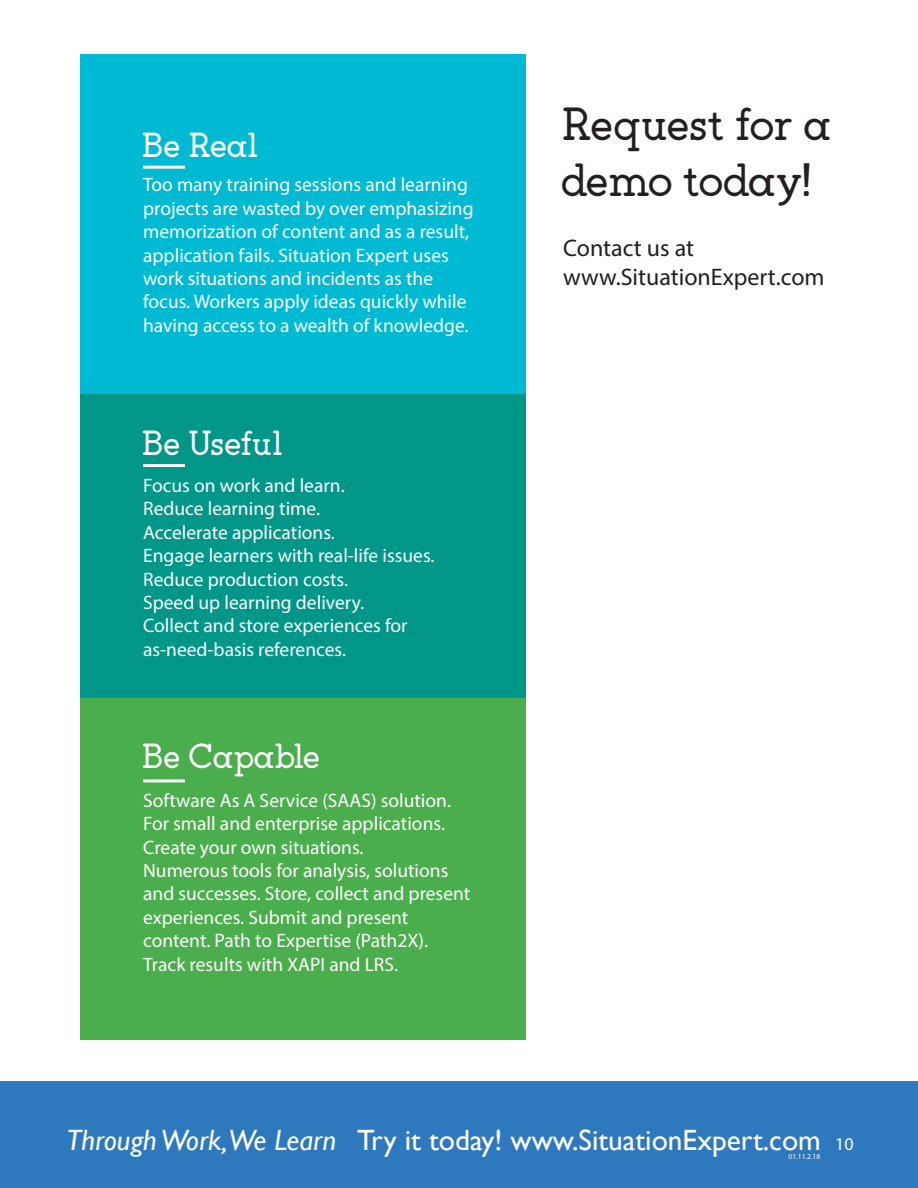
<style>
.page{position:relative;width:918px;height:1188px;background:#fff}
.page>*{position:absolute;margin:0;border:0;box-sizing:border-box;transform-origin:0 0}
.t1{font:46.5px/55.8px "Flagship Slab";letter-spacing:-.015em;color:#231f20}
.t2{font:34.8px "Flagship Slab";color:#fff}
.t3{font:29.4px "Gill Sans";color:#fcfdff}
.t4{font:24px/28.8px "Myriad Pro";color:#231f20}
.t5{font:19.5px/23.4px "Myriad Pro";color:#fff}
.t6{font:18px "Myriad Pro";color:#fff}
.t7{font:7.5px "Myriad Pro";color:#fff}
.s1{font-style:italic}
</style>
<div class="page">
<div style="left:0;top:1082px;width:918px;height:106px;background:#2e79bd"></div>
<div style="left:80px;top:54px;width:445px;height:345px;background:#00bad3"></div>
<div style="left:80px;top:394px;width:445px;height:304px;background:#009788"></div>
<div style="left:80px;top:698px;width:445px;height:341px;background:#4bae4d"></div>
<hr style="left:143px;top:166px;width:42px;height:3px;background:#fff">
<hr style="left:143px;top:464px;width:42px;height:3px;background:#fff">
<hr style="left:143px;top:779px;width:42px;height:3px;background:#fff">
<h2 class="t2" style="left:141px;top:124px;width:118px">Be Real</h2>
<p class="t5" style="left:143px;top:173px;width:332px">Too many training sessions and learning projects are wasted by over emphasizing memorization of content and as a result, application fails. Situation Expert uses work situations and incidents as the focus. Workers apply ideas quickly while having access to a wealth of knowledge.</p>
<h2 class="t2" style="left:141px;top:422px;width:143px">Be Useful</h2>
<p class="t5" style="left:143px;top:473px;width:293px">Focus on work and learn.<br>Reduce learning time.<br>Accelerate applications.<br>Engage learners with real-life issues.<br>Reduce production costs.<br>Speed up learning delivery.<br>Collect and store experiences for as-need-basis references.</p>
<h2 class="t2" style="left:141px;top:735px;width:180px">Be Capable</h2>
<p class="t5" style="left:143px;top:788px;width:329px">Software As A Service (SAAS) solution.<br>For small and enterprise applications.<br>Create your own situations.<br>Numerous tools for analysis, solutions and successes. Store, collect and present experiences. Submit and present content. Path to Expertise (Path2X).<br>Track results with XAPI and LRS.</p>
<h1 class="t1" style="left:561px;top:96px;width:271px">Request for a demo today!</h1>
<p class="t4" style="left:563px;top:234px;width:263px">Contact us at www.SituationExpert.com</p>
<h3 class="t3" style="left:66px;top:1123px;width:756px"><span class="s1">Through Work,We Learn</span> Try it today! www.SituationExpert.com</h3>
<h3 class="t3" style="left:369px;top:1123px;width:441px">Try today! www.SituationExpert.com</h3>
<p class="t7" style="left:789px;top:1152px;width:33px">01.11.2.18</p>
<p class="t6" style="left:835px;top:1133px;width:20px">10</p>
</div>
